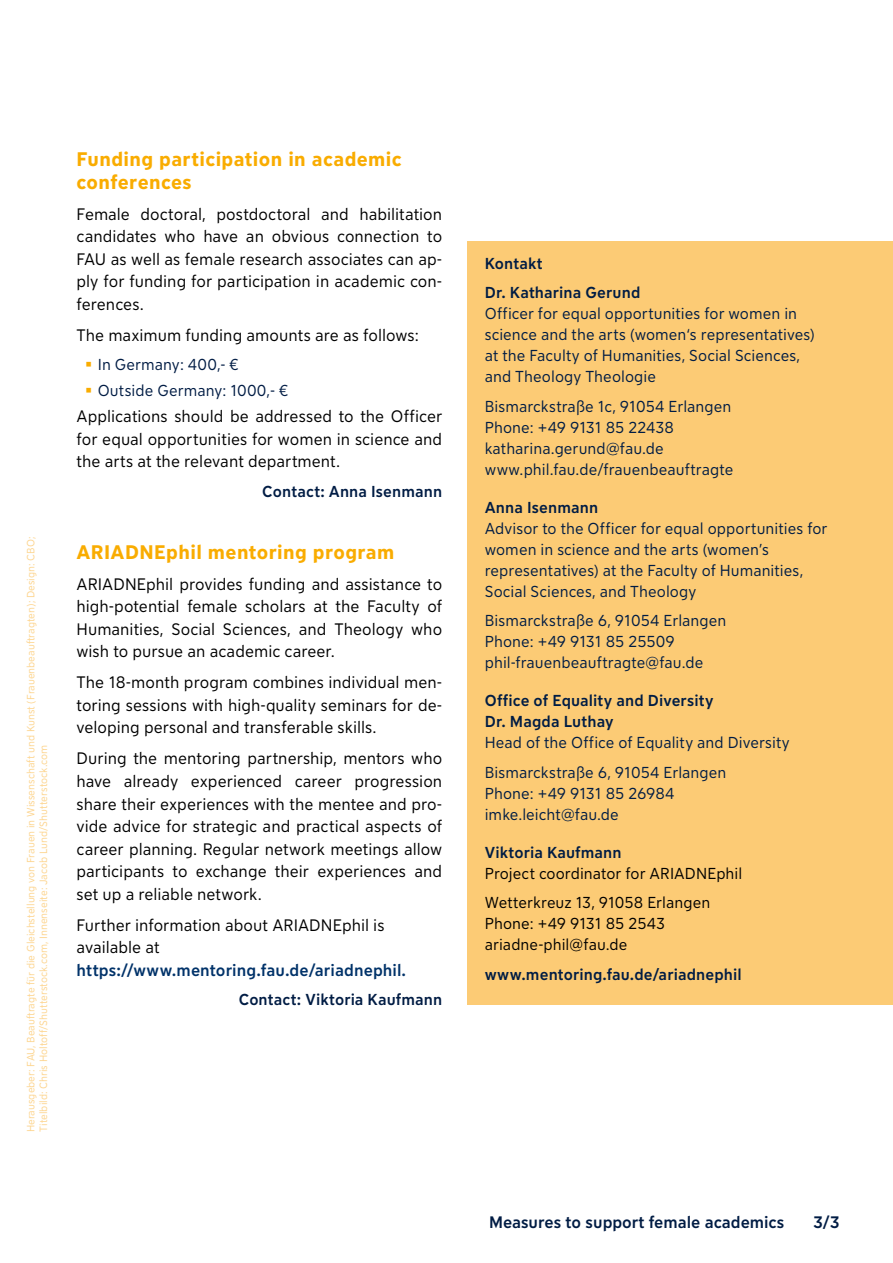
<style>
.page{position:relative;width:893px;height:1263px;background:#fff}
.page>*{position:absolute;margin:0;border:0;box-sizing:border-box;transform-origin:0 0}
.t1{font:700 19.5px/22.5px "FAU Sans";letter-spacing:.02em;color:#f9ac00}
.t2{font:16.5px/22.5px "FAU Sans";color:#000;text-align:justify}
.t3{font:500 16.5px "FAU Sans";letter-spacing:.005em;color:#003269}
.t4{font:500 16.5px "FAU Sans";color:#001c44}
.t5{font:15.75px/21px "FAU Sans";letter-spacing:.005em;color:#001c44}
.t6{font:500 15.75px/29.5px "FAU Sans";letter-spacing:.005em;color:#001c44}
.t7{font:15.75px/29.5px "FAU Sans";letter-spacing:.005em;color:#000}
.t8{font:10.5px/12.6px "FAU Sans";color:#fdd48d}
</style>
<div class="page">
<div style="left:468px;top:241px;width:425px;height:764px;background:#fccb75"></div>
<p class="t8" style="left:24px;top:1132px;width:597px;rotate:-90deg">Herausgeber: FAU, Beauftragte für die Gleichstellung von Frauen in Wissenschaft und Kunst (Frauenbeauftragten); Design: CBO;<br>Titelbild: Chris Holtoff/Shutterstock.com, Innenseite: Jacob Lund/Shutterstock.com</p>
<p class="t1" style="left:77px;top:147px;width:327px">Funding participation in academic conferences</p>
<p class="t2" style="left:77px;top:202px;width:367px">Female doctoral, postdoctoral and habilitation candidates who have an obvious connection to FAU as well as female research associates can ap&shy;ply for funding for participation in academic con&shy;ferences.</p>
<p class="t2" style="left:77px;top:323px;width:344px">The maximum funding amounts are as follows:</p>
<p class="t5" style="left:98px;top:351px;width:192px;line-height:25.2px">In Germany: 400,- €<br>Outside Germany: 1000,- €</p>
<p class="t2" style="left:77px;top:404px;width:367px">Applications should be addressed to the Officer for equal opportunities for women in science and the arts at the relevant department.</p>
<p class="t6" style="left:262px;top:476px;width:182px">Contact: Anna Isenmann</p>
<p class="t1" style="left:77px;top:540px;width:319px">ARIADNEphil mentoring program</p>
<p class="t2" style="left:77px;top:572px;width:367px">ARIADNEphil provides funding and assistance to high-potential female scholars at the Faculty of Humanities, Social Sciences, and Theology who wish to pursue an academic career.</p>
<p class="t2" style="left:77px;top:670px;width:367px">The 18-month program combines individual men&shy;toring sessions with high-quality seminars for de&shy;veloping personal and transferable skills.</p>
<p class="t2" style="left:77px;top:746px;width:367px">During the mentoring partnership, mentors who have already experienced career progression share their experiences with the mentee and pro&shy;vide advice for strategic and practical aspects of career planning. Regular network meetings allow participants to exchange their experiences and set up a reliable network.</p>
<p class="t2" style="left:77px;top:912px;width:309px">Further information about ARIADNEphil is available at</p>
<p class="t3" style="left:77px;top:958px;width:331px">https://www.mentoring.fau.de/ariadnephil.</p>
<p class="t6" style="left:239px;top:984px;width:205px">Contact: Viktoria Kaufmann</p>
<p class="t6" style="left:485px;top:247px;width:157px">Kontakt<br>Dr. Katharina Gerund</p>
<p class="t5" style="left:485px;top:302px;width:332px">Officer for equal opportunities for women in science and the arts (women‘s representatives) at the Faculty of Humanities, Social Sciences, and Theology Theologie</p>
<p class="t5" style="left:485px;top:395px;width:250px">Bismarckstraße 1c, 91054 Erlangen<br>Phone: +49 9131 85 22438 katharina.gerund@fau.de www.phil.fau.de/frauenbeauftragte</p>
<p class="t6" style="left:485px;top:491px;width:115px">Anna Isenmann</p>
<p class="t5" style="left:485px;top:517px;width:344px">Advisor to the Officer for equal opportunities for women in science and the arts (women’s representatives) at the Faculty of Humanities, Social Sciences, and Theology</p>
<p class="t5" style="left:485px;top:609px;width:243px">Bismarckstraße 6, 91054 Erlangen<br>Phone: +49 9131 85 25509 phil-frauenbeauftragte@fau.de</p>
<p class="t6" style="left:485px;top:689px;width:230px;line-height:21px">Office of Equality and Diversity<br>Dr. Magda Luthay</p>
<p class="t5" style="left:485px;top:727px;width:306px;line-height:29.5px">Head of the Office of Equality and Diversity<br>Bismarckstraße 6, 91054 Erlangen</p>
<p class="t5" style="left:485px;top:782px;width:191px">Phone: +49 9131 85 26984 imke.leicht@fau.de</p>
<p class="t6" style="left:485px;top:836px;width:138px">Viktoria Kaufmann</p>
<p class="t7" style="left:485px;top:857px;width:259px">Project coordinator for ARIADNEphil<br>Wetterkreuz 13, 91058 Erlangen</p>
<p class="t7" style="left:485px;top:912px;width:182px;line-height:21px">Phone: +49 9131 85 2543 ariadne-phil@fau.de</p>
<p class="t6" style="left:485px;top:958px;width:258px">www.mentoring.fau.de/ariadnephil</p>
<p class="t4" style="left:489px;top:1210px;width:297px">Measures to support female academics</p>
<p class="t4" style="left:813px;top:1210px;width:28px">3/3</p>
</div>
